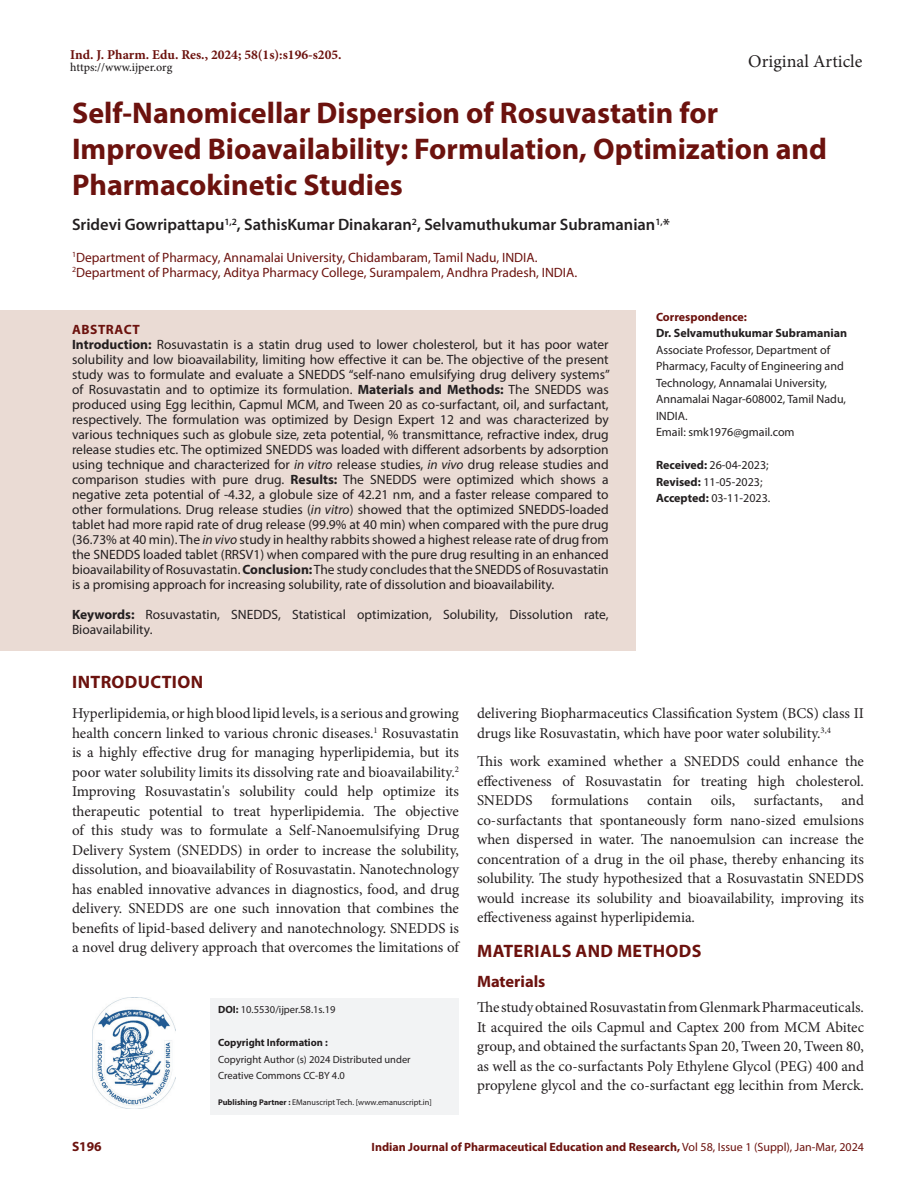
<style>
.page{position:relative;width:918px;height:1188px;background:#fff}
.page>*{position:absolute;margin:0;border:0;box-sizing:border-box;transform-origin:0 0}
.Art_Title{font:700 30px/36px "Myriad Pro";color:#6c120e}
.Heading_1{font:700 18px "Myriad Pro";letter-spacing:.02em;color:#6c120e}
.t1{font:18px "Minion Pro";color:#231f20}
.Intro_head{font:700 18px "Myriad Pro";letter-spacing:.02em;color:#6c120e}
.Author_Names{font:600 16.5px "Myriad Pro";color:#231f20}
.Heading_2_after_head{font:700 16.5px "Myriad Pro";color:#6c120e}
.Body_text__FO{font:15px/19.5px "Minion Pro";color:#231f20;text-align:justify}
.Body_text{font:15px/19.5px "Minion Pro";color:#231f20;text-align:justify}
.Abstract_TXT{font:13.5px/15px "Myriad Pro";color:#231f20;text-align:justify}
.Author_Affiliations{font:13.5px "Myriad Pro";color:#6c120e}
.KY{font:13.5px/15px "Myriad Pro";color:#231f20}
.t2{font:700 13.5px "Minion Pro";color:#6c120e}
.ABS_Heading{font:700 13.5px "Myriad Pro";letter-spacing:.04em;color:#6c120e}
.Correspondence_AU_Af{font:12px/16.5px "Myriad Pro";color:#231f20}
.Correspondence_AU_Af-2{font:700 12px "Myriad Pro";color:#6c120e}
.Journal_Dates{font:12px/16.5px "Myriad Pro";color:#231f20}
.Correspondence_AU_Af-3{font:700 12px "Myriad Pro";color:#231f20}
.t3{font:500 12px "Minion Pro";letter-spacing:-.01em;color:#231f20}
.t4{font:10.5px/16.5px "Myriad Pro";color:#231f20}
.t5{font:700 10.5px "Myriad Pro";color:#231f20}
.t6{font:8.25px "Myriad Pro";color:#231f20}
.s1{font-weight:700}
.s2{font-style:italic}
.s3{font-weight:400}
</style>
<div class="page">
<div style="left:211px;top:998px;width:248px;height:36px;background:#f2f3f4"></div>
<div style="left:211px;top:1031px;width:248px;height:26px;background:#f2f3f4"></div>
<div style="left:211px;top:1048px;width:248px;height:25px;background:#f2f3f4"></div>
<div style="left:211px;top:1064px;width:248px;height:26px;background:#f2f3f4"></div>
<div style="left:211px;top:1084px;width:248px;height:30px;background:#f2f3f4"></div>
<img style="left:92px;top:998px;width:83px;height:110px">
<div style="left:0;top:310px;width:636px;height:41px;background:#eadbd4"></div>
<div style="left:0;top:326px;width:636px;height:280px;background:#eadbd4"></div>
<div style="left:0;top:596px;width:636px;height:55px;background:#eadbd4"></div>
<p class="t2" style="left:70px;top:45px;width:273px">Ind. J. Pharm. Edu. Res., 2024; 58(1s):s196-s205.</p>
<p class="t3" style="left:70px;top:59px;width:104px">https://www.ijper.org</p>
<h2 class="t1" style="left:748px;top:49px;width:116px">Original Article</h2>
<p class="Art_Title" style="left:72px;top:94px;width:757px">Self-Nanomicellar Dispersion of Rosuvastatin for<br>Improved Bioavailability: Formulation, Optimization and<br>Pharmacokinetic Studies</p>
<p class="Author_Names" style="left:72px;top:214px;width:600px">Sridevi Gowripattapu<sup>1,2</sup>, SathisKumar Dinakaran<sup>2</sup>, Selvamuthukumar Subramanian<sup>1,</sup>*</p>
<p class="Author_Affiliations" style="left:72px;top:249px;width:467px"><sup>1</sup>Department of Pharmacy, Annamalai University, Chidambaram, Tamil Nadu, INDIA.</p>
<p class="Author_Affiliations" style="left:72px;top:264px;width:507px"><sup>2</sup>Department of Pharmacy, Aditya Pharmacy College, Surampalem, Andhra Pradesh, INDIA.</p>
<p class="Correspondence_AU_Af-2" style="left:656px;top:309px;width:92px">Correspondence:</p>
<p class="Correspondence_AU_Af-3" style="left:656px;top:325px;width:193px">Dr. Selvamuthukumar Subramanian</p>
<p class="Correspondence_AU_Af" style="left:656px;top:341px;width:191px">Associate Professor, Department of<br>Pharmacy, Faculty of Engineering and<br>Technology, Annamalai University,<br>Annamalai Nagar-608002, Tamil Nadu,<br>INDIA.</p>
<p class="Correspondence_AU_Af" style="left:656px;top:424px;width:140px">Email: smk1976@gmail.com</p>
<p class="ABS_Heading" style="left:72px;top:321px;width:69px">ABSTRACT</p>
<p class="Abstract_TXT" style="left:72px;top:337px;width:539px"><span class="s1">Introduction:</span> Rosuvastatin is a statin drug used to lower cholesterol, but it has poor water solubility and low bioavailability, limiting how effective it can be. The objective of the present study was to formulate and evaluate a SNEDDS “self-nano emulsifying drug delivery systems” of Rosuvastatin and to optimize its formulation. <span class="s1">Materials and Methods:</span> The SNEDDS was produced using Egg lecithin, Capmul MCM, and Tween 20 as co-surfactant, oil, and surfactant, respectively. The formulation was optimized by Design Expert 12 and was characterized by various techniques such as globule size, zeta potential, % transmittance, refractive index, drug release studies etc. The optimized SNEDDS was loaded with different adsorbents by adsorption using technique and characterized for <span class="s2">in vitro</span> release studies, <span class="s2">in vivo</span> drug release studies and comparison studies with pure drug. <span class="s1">Results:</span> The SNEDDS were optimized which shows a negative zeta potential of -4.32, a globule size of 42.21 nm, and a faster release compared to other formulations. Drug release studies (<span class="s2">in vitro</span>) showed that the optimized SNEDDS-loaded tablet had more rapid rate of drug release (99.9% at 40 min) when compared with the pure drug (36.73% at 40 min). The <span class="s2">in vivo</span> study in healthy rabbits showed a highest release rate of drug from the SNEDDS loaded tablet (RRSV1) when compared with the pure drug resulting in an enhanced bioavailability of Rosuvastatin. <span class="s1">Conclusion:</span> The study concludes that the SNEDDS of Rosuvastatin is a promising approach for increasing solubility, rate of dissolution and bioavailability.</p>
<p class="KY" style="left:72px;top:607px;width:538px"><span class="s1">Keywords:</span> Rosuvastatin, SNEDDS, Statistical optimization, Solubility, Dissolution rate,<br>Bioavailability.</p>
<p class="Intro_head" style="left:72px;top:670px;width:132px">INTRODUCTION</p>
<p class="Body_text__FO" style="left:72px;top:704px;width:389px">Hyperlipidemia, or high blood lipid levels, is a serious and growing health concern linked to various chronic diseases.<sup>1</sup> Rosuvastatin is a highly effective drug for managing hyperlipidemia, but its poor water solubility limits its dissolving rate and bioavailability.<sup>2<br></sup>Improving Rosuvastatin's solubility could help optimize its therapeutic potential to treat hyperlipidemia. The objective of this study was to formulate a Self-Nanoemulsifying Drug Delivery System (SNEDDS) in order to increase the solubility, dissolution, and bioavailability of Rosuvastatin. Nanotechnology has enabled innovative advances in diagnostics, food, and drug delivery. SNEDDS are one such innovation that combines the benefits of lipid-based delivery and nanotechnology. SNEDDS is a novel drug delivery approach that overcomes the limitations of</p>
<p class="Body_text__FO" style="left:477px;top:704px;width:389px">delivering Biopharmaceutics Classification System (BCS) class II drugs like Rosuvastatin, which have poor water solubility.<sup>3,4</sup></p>
<p class="Journal_Dates" style="left:656px;top:457px;width:116px"><span class="s1">Received:</span> 26-04-2023;<br><span class="s1">Revised:</span> 11-05-2023;<br><span class="s1">Accepted:</span> 03-11-2023.</p>
<p class="Body_text" style="left:477px;top:752px;width:389px">This work examined whether a SNEDDS could enhance the effectiveness of Rosuvastatin for treating high cholesterol.<br>SNEDDS formulations contain oils, surfactants, and co-surfactants that spontaneously form nano-sized emulsions when dispersed in water. The nanoemulsion can increase the concentration of a drug in the oil phase, thereby enhancing its solubility. The study hypothesized that a Rosuvastatin SNEDDS would increase its solubility and bioavailability, improving its effectiveness against hyperlipidemia.</p>
<p class="Heading_1" style="left:477px;top:939px;width:226px">MATERIALS AND METHODS</p>
<p class="Heading_2_after_head" style="left:477px;top:970px;width:70px">Materials</p>
<p class="Body_text__FO" style="left:477px;top:998px;width:389px">The study obtained Rosuvastatin from Glenmark Pharmaceuticals.<br>It acquired the oils Capmul and Captex 200 from MCM Abitec group, and obtained the surfactants Span 20, Tween 20, Tween 80, as well as the co-surfactants Poly Ethylene Glycol (PEG) 400 and propylene glycol and the co-surfactant egg lecithin from Merck.</p>
<p class="t4" style="left:218px;top:1001px;width:119px"><span class="s1">DOI:</span> 10.5530/ijper.58.1s.19</p>
<p class="t5" style="left:218px;top:1036px;width:111px">Copyright Information :</p>
<p class="t4" style="left:218px;top:1051px;width:194px">Copyright Author (s) 2024 Distributed under<br>Creative Commons CC-BY 4.0</p>
<p class="t6" style="left:218px;top:1097px;width:215px"><span class="s1">Publishing Partner :</span> EManuscript Tech. [www.emanuscript.in]</p>
<p class="ABS_Heading" style="left:72px;top:1137px;width:31px">S196</p>
<p class="Correspondence_AU_Af-2" style="left:372px;top:1139px;width:494px">Indian Journal of Pharmaceutical Education and Research, <span class="s3">Vol 58, Issue 1 (Suppl), Jan-Mar, 2024</span></p>
</div>
